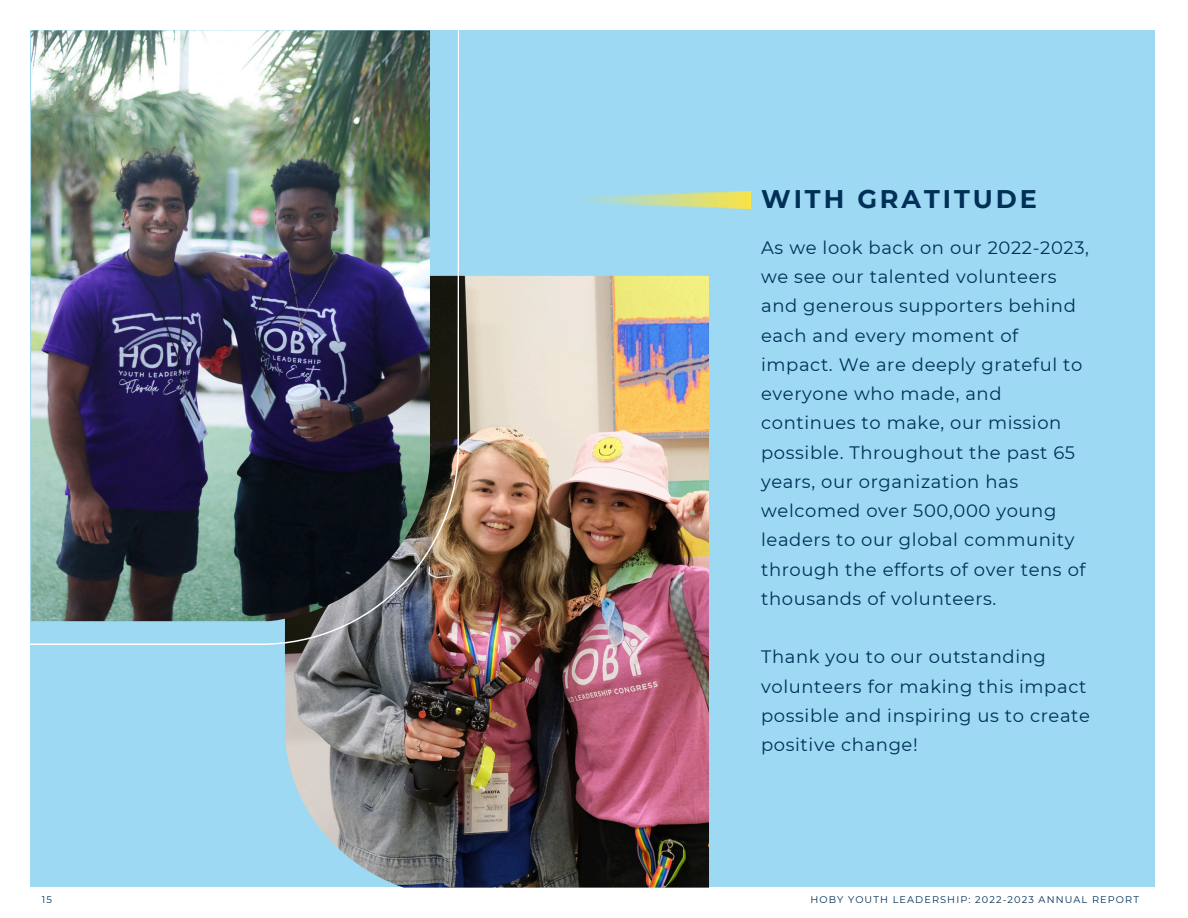
<style>
.page{position:relative;width:1188px;height:918px;background:#fff}
.page>*{position:absolute;margin:0;border:0;box-sizing:border-box;transform-origin:0 0}
.t1{font:700 25.5px "Montserrat";letter-spacing:.115em;color:#003057}
.t2{font:18px/29.2px "Montserrat";letter-spacing:.035em;color:#003057}
.t3{font:9.75px "Montserrat";letter-spacing:.115em;color:#003057}
</style>
<div class="page">
<div style="left:30px;top:30px;width:1125px;height:858px;background:#9dd9f2"></div>
<img style="left:285px;top:276px;width:424px;height:612px">
<img style="left:30px;top:30px;width:429px;height:615px">
<img style="left:31px;top:30px;width:399px;height:591px">
<img style="left:585px;top:192px;width:166px;height:17px">
<h2 class="t1" style="left:761px;top:184px;width:277px">WITH GRATITUDE</h2>
<h1 class="t2" style="left:761px;top:233px;width:329px">As we look back on our 2022-2023, we see our talented volunteers and generous supporters behind each and every moment of impact. We are deeply grateful to everyone who made, and continues to make, our mission possible. Throughout the past 65 years, our organization has welcomed over 500,000 young leaders to our global community through the efforts of over tens of thousands of volunteers.</h1>
<h2 class="t2" style="left:761px;top:642px;width:330px">Thank you to our outstanding volunteers for making this impact possible and inspiring us to create positive change!</h2>
<p class="t3" style="left:42px;top:894px;width:12px">15</p>
<p class="t3" style="left:810px;top:894px;width:330px">HOBY YOUTH LEADERSHIP: 2022-2023 ANNUAL REPORT</p>
</div>
